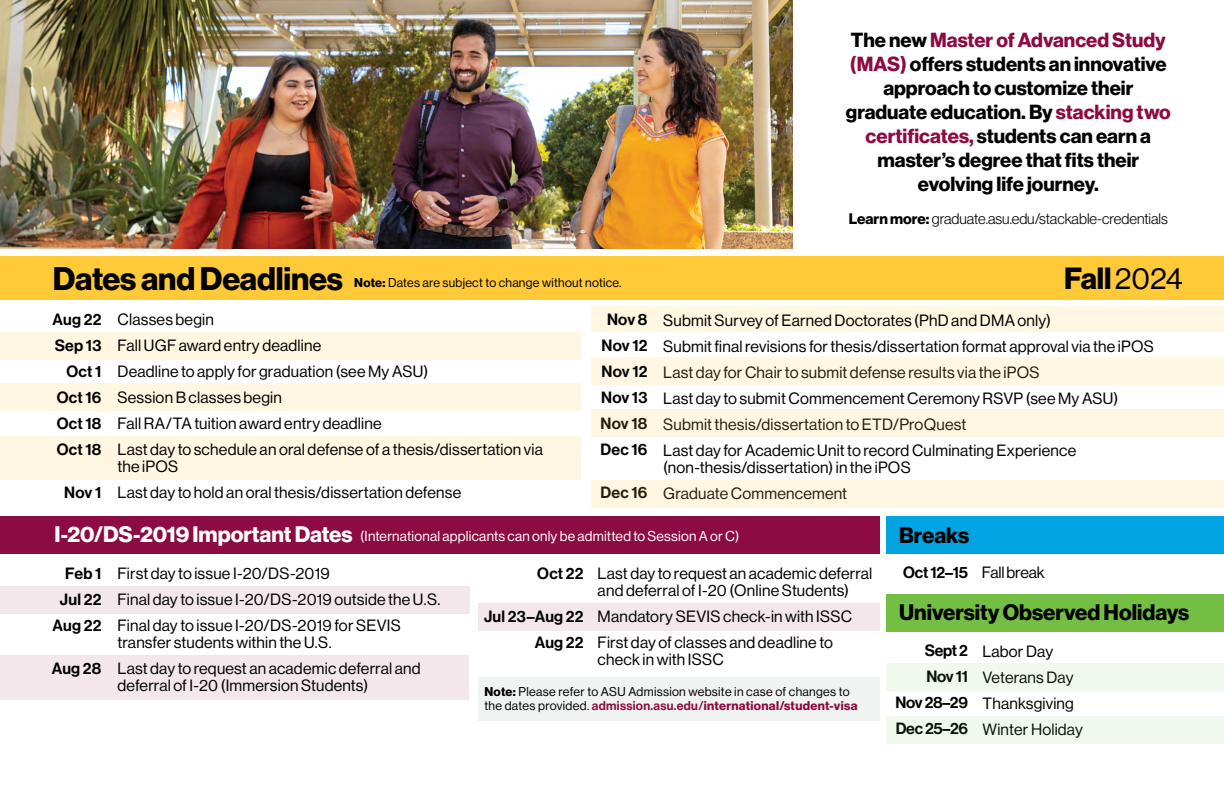
<style>
.page{position:relative;width:1224px;height:792px;background:#fff}
.page>*{position:absolute;margin:0;border:0;box-sizing:border-box;transform-origin:0 0}
.t1{font:32px "N Haas Grotesk DS Pro 75 Bd";letter-spacing:-.005em;color:#000}
.t2{font:30px "N Haas Grotesk DS Pro 75 Bd";color:#000}
.t3{font:22px "N Haas Grotesk DS Pro 75 Bd";color:#000}
.t4{font:20px/24px "N Haas Grotesk DS Pro 75 Bd";color:#000;text-align:center}
.t5{font:16px/26px "N Haas Grotesk DS Pro 55 Rg";letter-spacing:.015em;color:#000}
.t6{font:16px/26px "N Haas Grotesk DS Pro 65 Md";letter-spacing:.01em;color:#000;text-align:right}
.t7{font:16px/26px "N Haas Grotesk DS Pro 65 Md";letter-spacing:-.02em;color:#000;text-align:right}
.t8{font:16px "N Haas Grotesk DS Pro 55 Rg";letter-spacing:-.005em;color:#000}
.t9{font:15px "N Haas Grotesk DS Pro 45 Lt";color:#000}
.t10{font:14px "N Haas Grotesk DS Pro 55 Rg";letter-spacing:.02em;color:#fff}
.t11{font:12.4px "N Haas Grotesk DS Pro 55 Rg";letter-spacing:.02em;color:#000}
.t12{font:12.4px "N Haas Grotesk DS Pro 75 Bd";letter-spacing:.025em;color:#8c0b42}
.s1{font-family:"N Haas Grotesk DS Pro 75 Bd"}
.s2{color:#8c0b42}
.s3{font-family:"N Haas Grotesk DS Pro 55 Rg"}
.s4{font-family:"N Haas Grotesk DS Pro 75 Bd";font-size:22px}
.s5{font-family:"N Haas Grotesk DS Pro 55 Rg";color:#000}
.s6{font-family:"N Haas Grotesk DS Pro 65 Md"}
</style>
<div class="page">
<div style="left:478px;top:678px;width:401px;height:43px;background:#f1f2f2"></div>
<img style="left:0;top:0;width:793px;height:248px">
<div style="left:0;top:586px;width:469px;height:28px;background:#f3e7ec"></div>
<div style="left:0;top:655px;width:469px;height:44px;background:#f3e7ec"></div>
<div style="left:478px;top:604px;width:401px;height:27px;background:#f3e7ec"></div>
<div style="left:0;top:517px;width:879px;height:37px;background:#8c0b42"></div>
<div style="left:887px;top:516px;width:337px;height:38px;background:#00a4e0"></div>
<div style="left:0;top:332px;width:581px;height:28px;background:#fff7e1"></div>
<div style="left:0;top:383px;width:581px;height:27px;background:#fff7e1"></div>
<div style="left:0;top:436px;width:581px;height:44px;background:#fff7e1"></div>
<div style="left:0;top:256px;width:1224px;height:44px;background:#ffca38"></div>
<div style="left:591px;top:306px;width:633px;height:26px;background:#fff7e1"></div>
<div style="left:591px;top:357px;width:633px;height:27px;background:#fff7e1"></div>
<div style="left:591px;top:410px;width:633px;height:27px;background:#fff7e1"></div>
<div style="left:591px;top:480px;width:633px;height:28px;background:#fff7e1"></div>
<div style="left:887px;top:663px;width:337px;height:28px;background:#f1f8ec"></div>
<div style="left:887px;top:717px;width:337px;height:27px;background:#f1f8ec"></div>
<div style="left:887px;top:594px;width:337px;height:37px;background:#72bf44"></div>
<h1 class="t1" style="left:53px;top:260px;width:292px">Dates and Deadlines</h1>
<p class="t6" style="left:53px;top:307px;width:50px">Aug 22<br>Sep 13<br>Oct 1<br>Oct 16<br>Oct 18<br>Oct 18</p>
<p class="t6" style="left:64px;top:480px;width:39px">Nov 1</p>
<p class="t11" style="left:354px;top:275px;width:269px"><span class="s1">Note:</span> Dates are subject to change without notice.</p>
<p class="t5" style="left:118px;top:307px;width:427px">Classes begin<br>Fall UGF award entry deadline<br>Deadline to apply for graduation (see My ASU)<br>Session B classes begin<br>Fall RA/TA tuition award entry deadline<br>Last day to schedule an oral defense of a thesis/dissertation via</p>
<p class="t5" style="left:118px;top:454px;width:345px">the iPOS<br>Last day to hold an oral thesis/dissertation defense</p>
<p class="t6" style="left:600px;top:307px;width:48px;text-align:center">Nov 8<br>Nov 12<br>Nov 12<br>Nov 13<br>Nov 18<br>Dec 16</p>
<p class="t6" style="left:600px;top:480px;width:48px">Dec 16</p>
<p class="t4" style="left:846px;top:28px;width:326px">The new <span class="s2">Master of Advanced Study (MAS)</span> offers students an innovative approach to customize their graduate education. By <span class="s2">stacking two certificates,</span> students can earn a master’s degree that fits their evolving life journey.</p>
<p class="t9" style="left:849px;top:210px;width:321px"><span class="s1">Learn more:</span> graduate.asu.edu/stackable-credentials</p>
<h2 class="t2" style="left:1064px;top:261px;width:120px">Fall <span class="s3">2024</span></h2>
<p class="t5" style="left:663px;top:307px;width:492px">Submit Survey of Earned Doctorates (PhD and DMA only)<br>Submit final revisions for thesis/dissertation format approval via the iPOS Last day for Chair to submit defense results via the iPOS<br>Last day to submit Commencement Ceremony RSVP (see My ASU)<br>Submit thesis/dissertation to ETD/ProQuest<br>Last day for Academic Unit to record Culminating Experience</p>
<p class="t5" style="left:663px;top:454px;width:249px">(non-thesis/dissertation) in the iPOS<br>Graduate Commencement</p>
<p class="t10" style="left:54px;top:529px;width:686px"><span class="s4">I-20/DS-2019 Important Dates</span> (International applicants can only be admitted to Session A or C)</p>
<p class="t5" style="left:118px;top:561px;width:325px">First day to issue I-20/DS-2019<br>Final day to issue I-20/DS-2019 outside the U.S.<br>Final day to issue I-20/DS-2019 for SEVIS</p>
<p class="t5" style="left:118px;top:630px;width:305px">transfer students within the U.S.<br>Last day to request an academic deferral and</p>
<p class="t5" style="left:118px;top:673px;width:252px">deferral of I-20 (Immersion Students)</p>
<p class="t6" style="left:537px;top:561px;width:48px">Oct 22</p>
<p class="t6" style="left:484px;top:604px;width:101px">Jul 23–Aug 22<br>Aug 22</p>
<p class="t11" style="left:484px;top:685px;width:367px"><span class="s1">Note:</span> Please refer to ASU Admission website in case of changes to</p>
<p class="t12" style="left:484px;top:698px;width:375px"><span class="s5">the dates provided.</span> <span class="s6">admission.asu.edu/</span>international/student-visa</p>
<p class="t5" style="left:598px;top:565px;width:276px;line-height:17px">Last day to request an academic deferral and deferral of I-20 (Online Students)</p>
<p class="t5" style="left:598px;top:604px;width:256px">Mandatory SEVIS check-in with ISSC<br>First day of classes and deadline to</p>
<p class="t5" style="left:598px;top:647px;width:128px">check in with ISSC</p>
<p class="t6" style="left:53px;top:561px;width:50px">Feb 1<br>Jul 22<br>Aug 22</p>
<p class="t6" style="left:52px;top:656px;width:51px">Aug 28</p>
<h3 class="t3" style="left:899px;top:522px;width:72px">Breaks</h3>
<p class="t8" style="left:903px;top:564px;width:143px"><span class="s6">Oct 12–15</span> Fall break</p>
<h3 class="t3" style="left:899px;top:600px;width:292px">University Observed Holidays</h3>
<p class="t7" style="left:895px;top:638px;width:74px">Sept 2<br>Nov 11<br>Nov 28–29<br>Dec 25–26</p>
<p class="t5" style="left:983px;top:638px;width:102px">Labor Day<br>Veterans Day<br>Thanksgiving<br>Winter Holiday</p>
</div>
